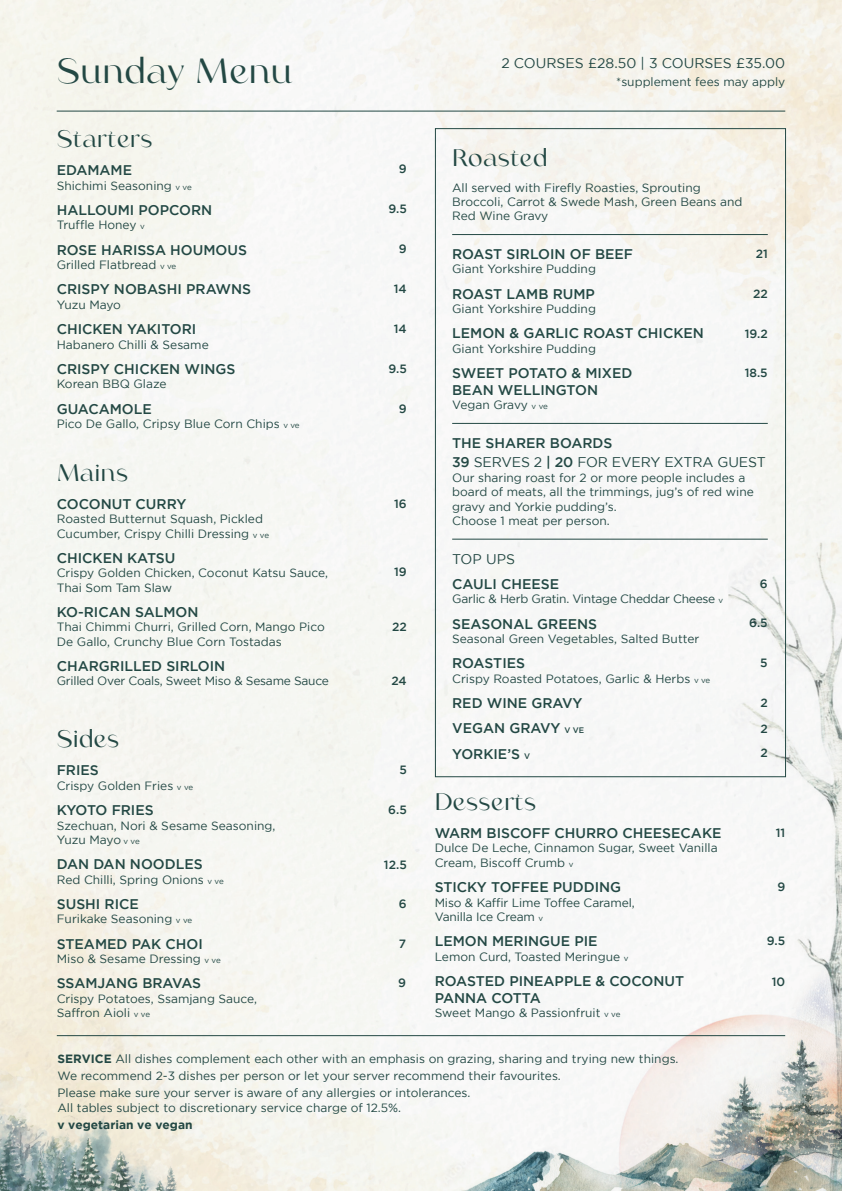
<style>
.page{position:relative;width:842px;height:1191px;background:#fff}
.page>*{position:absolute;margin:0;border:0;box-sizing:border-box;transform-origin:0 0}
.t1{font:35px "Argue DEMO";color:#234844}
.t2{font:24px "Argue DEMO";color:#234844}
.t3{font:500 14px/16.8px "Gotham";color:#234844}
.t4{font:14px/19.6px "Gotham";letter-spacing:-.01em;color:#234844}
.t5{font:12px/14.4px "Gotham";color:#234844}
.t6{font:12px "Gotham";letter-spacing:-.02em;color:#234844}
.t7{font:500 12px/24.7px "Gotham";color:#234844}
.t8{font:700 12px "Gotham";color:#234844}
.s1{font-size:11.9px}
.s2{font-size:8px}
.s3{font-weight:500}
.s4{font-weight:700}
</style>
<div class="page">
<img style="left:0;top:0;width:842px;height:1191px">
<hr style="left:57px;top:111px;width:728px;height:1px;background:#234844">
<hr style="left:452px;top:234px;width:316px;height:1px;background:#234844">
<hr style="left:452px;top:423px;width:316px;height:1px;background:#234844">
<hr style="left:452px;top:539px;width:316px;height:1px;background:#234844">
<hr style="left:57px;top:1035px;width:728px;height:1px;background:#234844">
<h1 class="t1" style="left:57px;top:57px;width:237px">Sunday Menu</h1>
<p class="t4" style="left:501px;top:53px;width:285px">2 COURSES £28.50 | 3 COURSES £35.00</p>
<p class="t5" style="left:616px;top:74px;width:171px"><span class="s1">*</span>supplement fees may apply</p>
<h2 class="t2" style="left:57px;top:129px;width:97px">Starters</h2>
<p class="t3" style="left:57px;top:162px;width:77px">EDAMAME</p>
<p class="t5" style="left:57px;top:178px;width:137px">Shichimi Seasoning <span class="s2">v ve</span></p>
<p class="t3" style="left:57px;top:201px;width:157px">HALLOUMI POPCORN</p>
<p class="t5" style="left:57px;top:218px;width:90px">Truffle Honey <span class="s2">v</span></p>
<p class="t3" style="left:57px;top:241px;width:192px">ROSE HARISSA HOUMOUS</p>
<p class="t5" style="left:57px;top:257px;width:121px">Grilled Flatbread <span class="s2">v ve</span></p>
<p class="t3" style="left:57px;top:281px;width:196px">CRISPY NOBASHI PRAWNS</p>
<p class="t5" style="left:57px;top:297px;width:66px">Yuzu Mayo</p>
<p class="t3" style="left:57px;top:320px;width:141px">CHICKEN YAKITORI</p>
<p class="t5" style="left:57px;top:337px;width:154px">Habanero Chilli &amp; Sesame</p>
<p class="t3" style="left:57px;top:360px;width:180px">CRISPY CHICKEN WINGS</p>
<p class="t5" style="left:57px;top:376px;width:111px">Korean BBQ Glaze</p>
<p class="t3" style="left:57px;top:400px;width:97px">GUACAMOLE</p>
<p class="t5" style="left:57px;top:416px;width:244px">Pico De Gallo, Cripsy Blue Corn Chips <span class="s2">v ve</span></p>
<h2 class="t2" style="left:57px;top:462px;width:73px">Mains</h2>
<p class="t3" style="left:57px;top:495px;width:131px">COCONUT CURRY</p>
<p class="t5" style="left:57px;top:511px;width:214px">Roasted Butternut Squash, Pickled<br>Cucumber, Crispy Chilli Dressing <span class="s2">v ve</span></p>
<p class="t3" style="left:57px;top:549px;width:120px">CHICKEN KATSU</p>
<p class="t5" style="left:57px;top:565px;width:273px">Crispy Golden Chicken, Coconut Katsu Sauce,<br>Thai Som Tam Slaw</p>
<p class="t3" style="left:57px;top:603px;width:143px">KO-RICAN SALMON</p>
<p class="t5" style="left:57px;top:619px;width:270px">Thai Chimmi Churri, Grilled Corn, Mango Pico<br>De Gallo, Crunchy Blue Corn Tostadas</p>
<p class="t3" style="left:57px;top:657px;width:170px">CHARGRILLED SIRLOIN</p>
<p class="t6" style="left:57px;top:674px;width:274px">Grilled Over Coals, Sweet Miso &amp; Sesame Sauce</p>
<h2 class="t2" style="left:57px;top:729px;width:64px">Sides</h2>
<p class="t3" style="left:57px;top:761px;width:44px">FRIES</p>
<p class="t5" style="left:57px;top:778px;width:138px">Crispy Golden Fries <span class="s2">v ve</span></p>
<p class="t3" style="left:57px;top:801px;width:98px">KYOTO FRIES</p>
<p class="t5" style="left:57px;top:818px;width:220px">Szechuan, Nori &amp; Sesame Seasoning,<br>Yuzu Mayo <span class="s2">v ve</span></p>
<p class="t3" style="left:57px;top:855px;width:148px">DAN DAN NOODLES</p>
<p class="t5" style="left:57px;top:872px;width:169px">Red Chilli, Spring Onions <span class="s2">v ve</span></p>
<p class="t3" style="left:57px;top:895px;width:84px">SUSHI RICE</p>
<p class="t5" style="left:57px;top:911px;width:137px">Furikake Seasoning <span class="s2">v ve</span></p>
<p class="t3" style="left:57px;top:935px;width:148px">STEAMED PAK CHOI</p>
<p class="t5" style="left:57px;top:951px;width:165px">Miso &amp; Sesame Dressing <span class="s2">v ve</span></p>
<p class="t3" style="left:57px;top:974px;width:146px">SSAMJANG BRAVAS</p>
<p class="t5" style="left:57px;top:991px;width:202px">Crispy Potatoes, Ssamjang Sauce,<br>Saffron Aioli <span class="s2">v ve</span></p>
<p class="t7" style="left:399px;top:156px;width:9px">9</p>
<p class="t7" style="left:388px;top:196px;width:20px">9.5</p>
<p class="t7" style="left:399px;top:236px;width:9px">9</p>
<p class="t7" style="left:394px;top:276px;width:14px">14</p>
<p class="t7" style="left:394px;top:316px;width:14px">14</p>
<p class="t7" style="left:388px;top:356px;width:20px">9.5</p>
<p class="t7" style="left:399px;top:396px;width:9px">9</p>
<p class="t7" style="left:394px;top:491px;width:14px">16</p>
<p class="t7" style="left:394px;top:559px;width:14px">19</p>
<p class="t7" style="left:392px;top:614px;width:16px">22</p>
<p class="t7" style="left:391px;top:668px;width:17px">24</p>
<p class="t7" style="left:399px;top:756px;width:9px">5</p>
<p class="t7" style="left:388px;top:797px;width:20px">6.5</p>
<p class="t7" style="left:384px;top:852px;width:24px">12.5</p>
<p class="t7" style="left:399px;top:891px;width:9px">6</p>
<p class="t7" style="left:399px;top:930px;width:9px">7</p>
<p class="t7" style="left:398px;top:970px;width:9px">9</p>
<h2 class="t2" style="left:452px;top:148px;width:97px">Roasted</h2>
<p class="t5" style="left:452px;top:180px;width:292px">All served with Firefly Roasties, Sprouting<br>Broccoli, Carrot &amp; Swede Mash, Green Beans and<br>Red Wine Gravy</p>
<p class="t3" style="left:452px;top:245px;width:182px">ROAST SIRLOIN OF BEEF</p>
<p class="t5" style="left:452px;top:262px;width:145px">Giant Yorkshire Pudding</p>
<p class="t3" style="left:452px;top:285px;width:144px">ROAST LAMB RUMP</p>
<p class="t5" style="left:452px;top:301px;width:145px">Giant Yorkshire Pudding</p>
<p class="t3" style="left:452px;top:325px;width:253px">LEMON &amp; GARLIC ROAST CHICKEN</p>
<p class="t5" style="left:452px;top:341px;width:145px">Giant Yorkshire Pudding</p>
<p class="t3" style="left:452px;top:364px;width:182px">SWEET POTATO &amp; MIXED<br>BEAN WELLINGTON</p>
<p class="t5" style="left:452px;top:397px;width:97px">Vegan Gravy <span class="s2">v ve</span></p>
<p class="t7" style="left:756px;top:241px;width:14px">21</p>
<p class="t7" style="left:753px;top:281px;width:16px">22</p>
<p class="t7" style="left:745px;top:321px;width:25px">19.2</p>
<p class="t7" style="left:745px;top:360px;width:25px">18.5</p>
<p class="t4" style="left:452px;top:433px;width:315px"><span class="s3">THE SHARER BOARDS<br>39</span> SERVES 2 <span class="s3">| 20</span> FOR EVERY EXTRA GUEST</p>
<p class="t5" style="left:452px;top:470px;width:303px">Our sharing roast for 2 or more people includes a board of meats, all the trimmings, jug’s of red wine gravy and Yorkie pudding’s.<br>Choose 1 meat per person.</p>
<p class="t4" style="left:452px;top:548px;width:64px">TOP UPS</p>
<p class="t3" style="left:452px;top:575px;width:109px">CAULI CHEESE</p>
<p class="t6" style="left:452px;top:592px;width:272px">Garlic &amp; Herb Gratin. Vintage Cheddar Cheese <span class="s2">v</span></p>
<p class="t3" style="left:452px;top:615px;width:146px">SEASONAL GREENS</p>
<p class="t5" style="left:452px;top:631px;width:249px">Seasonal Green Vegetables, Salted Butter</p>
<p class="t3" style="left:452px;top:654px;width:74px">ROASTIES</p>
<p class="t5" style="left:452px;top:671px;width:260px">Crispy Roasted Potatoes, Garlic &amp; Herbs <span class="s2">v ve</span></p>
<p class="t3" style="left:452px;top:690px;width:134px;line-height:25.3px">RED WINE GRAVY<br>VEGAN GRAVY <span class="s2">V VE<br></span>YORKIE’S <span class="s2">V</span></p>
<h2 class="t2" style="left:435px;top:792px;width:103px">Desserts</h2>
<p class="t3" style="left:435px;top:824px;width:288px">WARM BISCOFF CHURRO CHEESECAKE</p>
<p class="t5" style="left:435px;top:840px;width:284px">Dulce De Leche, Cinnamon Sugar, Sweet Vanilla<br>Cream, Biscoff Crumb <span class="s2">v</span></p>
<p class="t3" style="left:435px;top:878px;width:188px">STICKY TOFFEE PUDDING</p>
<p class="t5" style="left:435px;top:895px;width:202px">Miso &amp; Kaffir Lime Toffee Caramel,<br>Vanilla Ice Cream <span class="s2">v</span></p>
<p class="t3" style="left:435px;top:932px;width:164px">LEMON MERINGUE PIE</p>
<p class="t5" style="left:435px;top:949px;width:195px">Lemon Curd, Toasted Meringue <span class="s2">v</span></p>
<p class="t3" style="left:435px;top:972px;width:251px">ROASTED PINEAPPLE &amp; COCONUT<br>PANNA COTTA</p>
<p class="t5" style="left:435px;top:1005px;width:187px">Sweet Mango &amp; Passionfruit <span class="s2">v ve</span></p>
<p class="t7" style="left:760px;top:571px;width:9px">6</p>
<p class="t7" style="left:749px;top:609px;width:20px">6.5</p>
<p class="t7" style="left:760px;top:650px;width:9px">5</p>
<p class="t7" style="left:760px;top:690px;width:9px">2</p>
<p class="t7" style="left:760px;top:715px;width:9px">2<br>2</p>
<p class="t7" style="left:776px;top:820px;width:11px">11</p>
<p class="t7" style="left:777px;top:874px;width:9px">9</p>
<p class="t7" style="left:767px;top:928px;width:20px">9.5</p>
<p class="t7" style="left:772px;top:968px;width:15px">10</p>
<p class="t5" style="left:57px;top:1049px;width:623px;line-height:17.2px"><span class="s4">SERVICE</span> All dishes complement each other with an emphasis on grazing, sharing and trying new things.<br>We recommend 2-3 dishes per person or let your server recommend their favourites.<br>Please make sure your server is aware of any allergies or intolerances.</p>
<p class="t5" style="left:57px;top:1100px;width:345px">All tables subject to discretionary service charge of 12.5%.</p>
<p class="t8" style="left:57px;top:1117px;width:137px">v vegetarian ve vegan</p>
</div>
